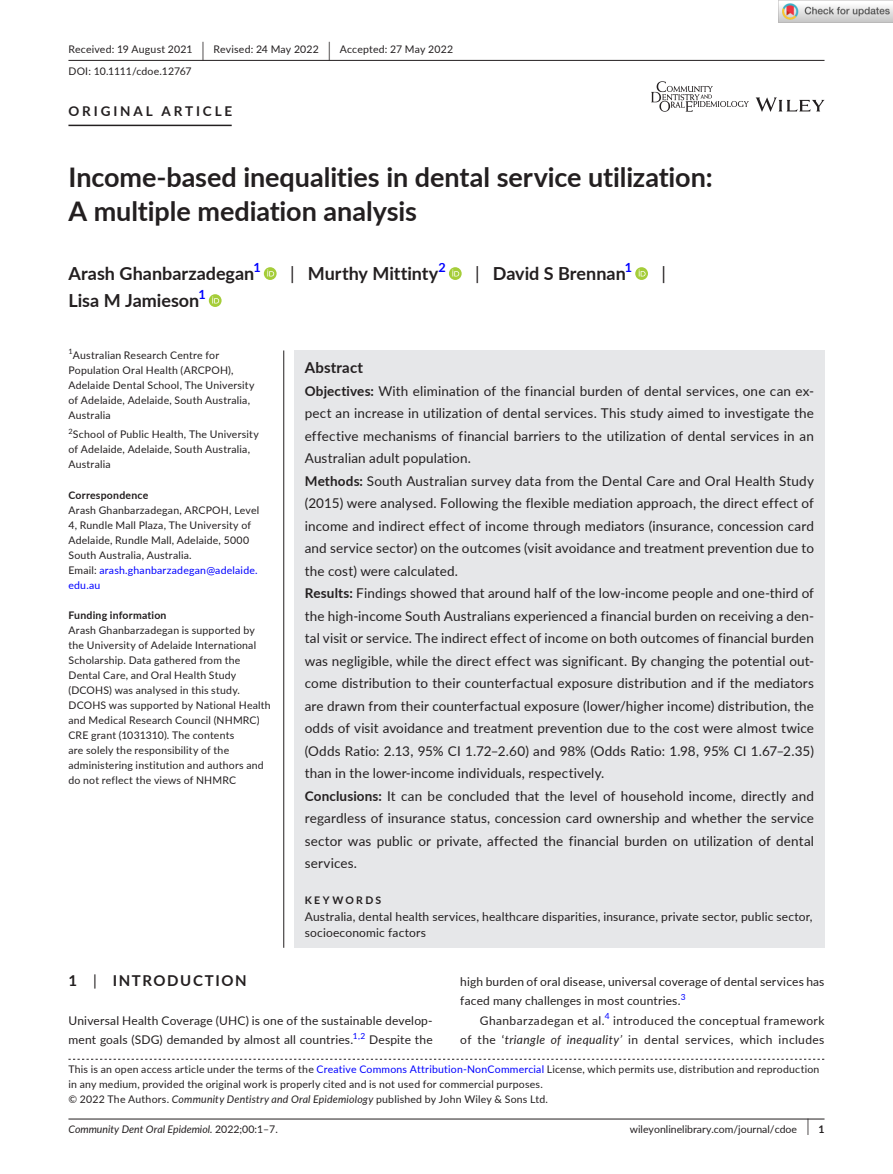
<style>
.page{position:relative;width:893px;height:1174px;background:#fff}
.page>*{position:absolute;margin:0;border:0;box-sizing:border-box;transform-origin:0 0}
.t1{font:700 27px/34.5px "Lato";letter-spacing:-.005em;color:#231f20}
.t2{font:700 18px "Lato";color:#231f20}
.t3{font:18px "Lato";color:#231f20}
.t4{font:700 15px "Lato";letter-spacing:.1em;color:#231f20}
.t5{font:700 15px "Lato";letter-spacing:.015em;color:#231f20}
.t6{font:13.5px/22.5px "Lato";letter-spacing:.01em;color:#231f20}
.t7{font:700 13.5px "Lato";letter-spacing:.215em;color:#231f20}
.t8{font:700 12.6px "Lato";color:#00f}
.t9{font:12px/19.5px "Lato";letter-spacing:.015em;color:#231f20}
.t10{font:12px/19.5px "Lato";letter-spacing:.035em;color:#231f20;text-align:right}
.t11{font:10.5px/15px "Lato";letter-spacing:.02em;color:#231f20}
.t12{font:italic 10.5px "Lato";color:#231f20}
.t13{font:10.5px "Lato";color:#231f20}
.t14{font:700 10.5px "Lato";letter-spacing:.02em;color:#231f20}
.t15{font:700 10.5px "Lato";letter-spacing:.22em;color:#231f20}
.t16{font:7.35px "Lato";color:#231f20}
.s1{font-size:19.65px}
.s2{font-weight:400}
.s3{color:#00f}
.s4{font-weight:700}
.s5{font-style:italic}
.s6{font-style:normal}
.s7{font-size:17.4px}
</style>
<div class="page">
<hr style="left:68px;top:1118px;width:756px;height:1px;background:#231f20">
<svg style="left:756px;top:97px;width:68px;height:15px"></svg>
<img style="left:651px;top:82px;width:97px;height:30px">
<hr style="left:68px;top:60px;width:756px;height:1px;background:#231f20">
<hr style="left:68px;top:125px;width:164px;height:1px;background:#231f20">
<svg style="left:264px;top:267px;width:13px;height:13px"></svg>
<svg style="left:267px;top:269px;width:7px;height:7px"></svg>
<svg style="left:449px;top:267px;width:13px;height:13px"></svg>
<svg style="left:452px;top:269px;width:7px;height:7px"></svg>
<svg style="left:635px;top:267px;width:13px;height:13px"></svg>
<svg style="left:639px;top:269px;width:7px;height:7px"></svg>
<svg style="left:209px;top:294px;width:13px;height:13px"></svg>
<svg style="left:212px;top:296px;width:7px;height:7px"></svg>
<div style="left:294px;top:350px;width:530px;height:597px;background:#e6e7e9"></div>
<hr style="left:283px;top:350px;width:1px;height:597px;background:#231f20">
<svg style="left:68px;top:1058px;width:756px;height:1px"></svg>
<img style="left:779px;top:0;width:114px;height:23px">
<p class="t11" style="left:68px;top:38px;width:386px;line-height:21.8px">Received: 19 August 2021 <span class="s1">|</span> Revised: 24 May 2022 <span class="s1">|</span> Accepted: 27 May 2022<br>DOI: 10.1111/cdoe.12767</p>
<p class="t7" style="left:68px;top:101px;width:165px">ORIGINAL ARTICLE</p>
<h1 class="t1" style="left:68px;top:159px;width:646px">Income-based inequalities in dental service utilization:<br>A multiple mediation analysis</h1>
<h2 class="t2" style="left:68px;top:260px;width:187px">Arash Ghanbarzadegan</h2>
<p class="t8" style="left:254px;top:258px;width:9px">1</p>
<h2 class="t2" style="left:290px;top:260px;width:150px"><span class="s2">|</span> Murthy Mittinty</h2>
<p class="t8" style="left:439px;top:258px;width:9px">2</p>
<h2 class="t2" style="left:475px;top:260px;width:152px"><span class="s2">|</span> David S Brennan</h2>
<p class="t8" style="left:625px;top:258px;width:9px">1</p>
<h2 class="t3" style="left:661px;top:260px;width:6px">|</h2>
<h2 class="t2" style="left:68px;top:287px;width:132px">Lisa M Jamieson</h2>
<p class="t8" style="left:199px;top:285px;width:9px">1</p>
<p class="t16" style="left:68px;top:346px;width:6px">1</p>
<p class="t11" style="left:68px;top:347px;width:188px;text-indent:5px">Australian Research Centre for<br>Population Oral Health (ARCPOH),<br>Adelaide Dental School, The University of Adelaide, Adelaide, South Australia,<br>Australia</p>
<p class="t11" style="left:68px;top:427px;width:192px"><sup>2</sup>School of Public Health, The University of Adelaide, Adelaide, South Australia,<br>Australia</p>
<p class="t14" style="left:68px;top:487px;width:81px">Correspondence</p>
<p class="t11" style="left:68px;top:502px;width:192px">Arash Ghanbarzadegan, ARCPOH, Level<br>4, Rundle Mall Plaza, The University of<br>Adelaide, Rundle Mall, Adelaide, 5000<br>South Australia, Australia.<br>Email: <span class="s3">arash.ghanbarzadegan@adelaide. edu.au</span></p>
<p class="t14" style="left:68px;top:607px;width:100px">Funding information</p>
<p class="t11" style="left:68px;top:622px;width:204px">Arash Ghanbarzadegan is supported by the University of Adelaide International Scholarship. Data gathered from the Dental Care, and Oral Health Study (DCOHS) was analysed in this study.<br>DCOHS was supported by National Health and Medical Research Council (NHMRC)<br>CRE grant (1031310). The contents<br>are solely the responsibility of the administering institution and authors and do not reflect the views of NHMRC</p>
<p class="t5" style="left:305px;top:356px;width:60px">Abstract</p>
<p class="t6" style="left:305px;top:379px;width:511px"><span class="s4">Objectives:</span> With elimination of the financial burden of dental services, one can ex&shy;pect an increase in utilization of dental services. This study aimed to investigate the effective mechanisms of financial barriers to the utilization of dental services in an Australian adult population.<br><span class="s4">Methods:</span> South Australian survey data from the Dental Care and Oral Health Study (2015) were analysed. Following the flexible mediation approach, the direct effect of income and indirect effect of income through mediators (insurance, concession card and service sector) on the outcomes (visit avoidance and treatment prevention due to the cost) were calculated.<br><span class="s4">Results:</span> Findings showed that around half of the low-income people and one-third of the high-income South Australians experienced a financial burden on receiving a den&shy;tal visit or service. The indirect effect of income on both outcomes of financial burden was negligible, while the direct effect was significant. By changing the potential out&shy;come distribution to their counterfactual exposure distribution and if the mediators are drawn from their counterfactual exposure (lower/higher income) distribution, the odds of visit avoidance and treatment prevention due to the cost were almost twice (Odds Ratio: 2.13, 95% CI 1.72–2.60) and 98% (Odds Ratio: 1.98, 95% CI 1.67–2.35) than in the lower-income individuals, respectively.<br><span class="s4">Conclusions:</span> It can be concluded that the level of household income, directly and regardless of insurance status, concession card ownership and whether the service sector was public or private, affected the financial burden on utilization of dental services.</p>
<p class="t15" style="left:305px;top:892px;width:78px">KEYWORDS</p>
<p class="t9" style="left:305px;top:907px;width:509px;line-height:16.5px">Australia, dental health services, healthcare disparities, insurance, private sector, public sector, socioeconomic factors</p>
<p class="t4" style="left:68px;top:969px;width:180px">1 <span class="s2">|</span> INTRODUCTION</p>
<p class="t9" style="left:68px;top:1010px;width:366px">Universal Health Coverage (UHC) is one of the sustainable develop&shy;ment goals (SDG) demanded by almost all countries.<sup>1,2</sup> Despite the</p>
<p class="t9" style="left:460px;top:971px;width:366px">high burden of oral disease, universal coverage of dental services has faced many challenges in most countries.<sup>3</sup></p>
<p class="t10" style="left:460px;top:1010px;width:366px">Ghanbarzadegan et al.<sup>4</sup> introduced the conceptual framework<br>of the ‘<span class="s5">triangle of inequality’</span> in dental services, which includes</p>
<p class="t11" style="left:68px;top:1061px;width:752px">This is an open access article under the terms of the <span class="s3">Creative Commons Attribution-NonCommercial</span> License, which permits use, distribution and reproduction in any medium, provided the original work is properly cited and is not used for commercial purposes.<br>© 2022 The Authors. <span class="s5">Community Dentistry and Oral Epidemiology</span> published by John Wiley &amp; Sons Ltd.</p>
<p class="t12" style="left:68px;top:1121px;width:211px">Community Dent Oral Epidemiol. <span class="s6">2022;00:1–7.</span></p>
<p class="t13" style="left:630px;top:1121px;width:196px">wileyonlinelibrary.com/journal/cdoe <span class="s7">|</span> <span class="s4">1</span></p>
</div>
